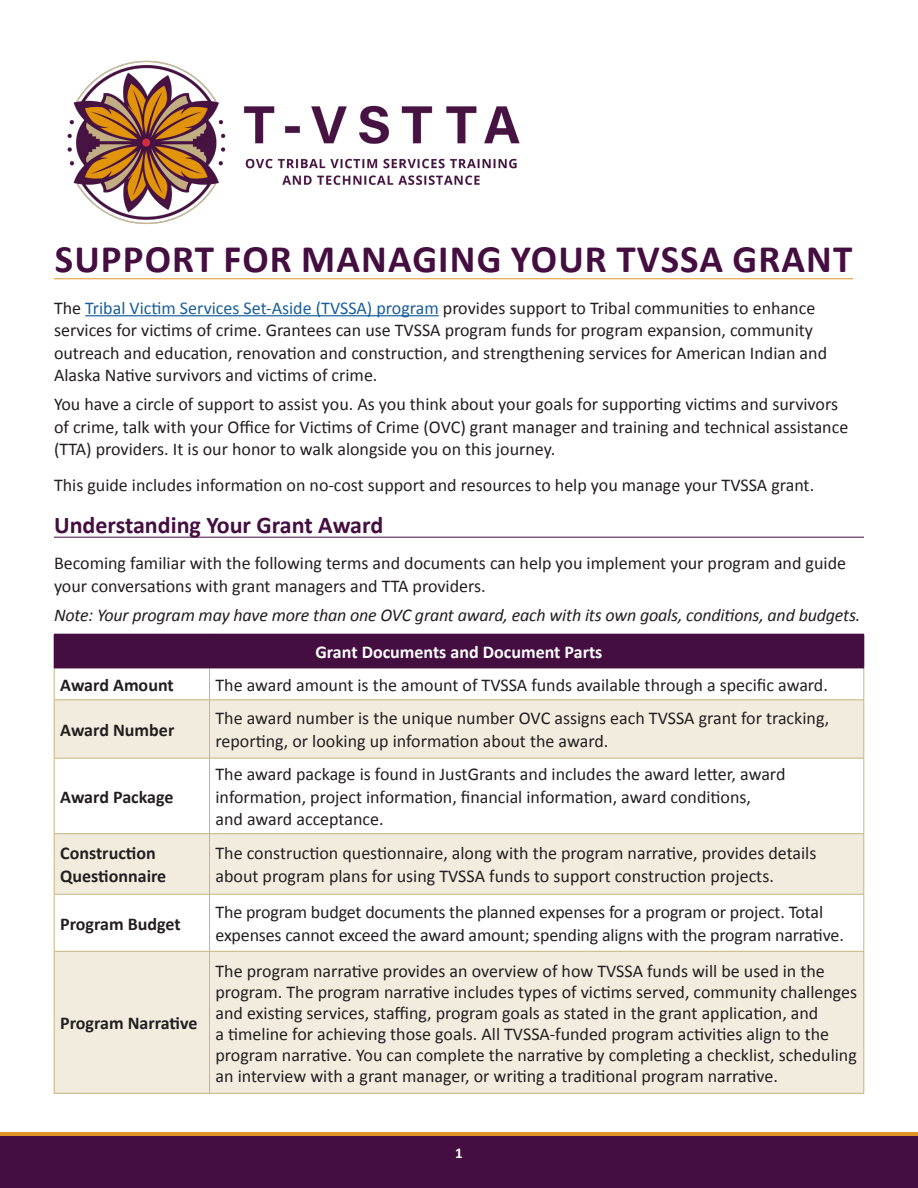
<style>
.page{position:relative;width:918px;height:1188px;background:#fff}
.page>*{position:absolute;margin:0;border:0;box-sizing:border-box;transform-origin:0 0}
.t1{font:700 39px "Calibri";letter-spacing:.03em;color:#450e40}
.t2{font:700 24px "Calibri";color:#450e40}
.Body_Copy{font:18px/22.5px "Calibri";color:#231f20}
.Body_Copy-2{font:italic 18px "Calibri";letter-spacing:-.01em;color:#231f20}
.Body_Copy-3{font:700 18px/22.5px "Calibri";color:#231f20}
.Body_Copy-4{font:700 18px "Calibri";color:#fff}
.t3{font:700 15px "Calibri";color:#fff}
.s1{color:#175d9e}
</style>
<div class="page">
<img style="left:67px;top:60px;width:453px;height:164px">
<div style="left:0;top:1134px;width:918px;height:54px;background:#450e40"></div>
<hr style="left:0;top:1132px;width:918px;height:4px;background:#e19325">
<hr style="left:85px;top:315px;width:354px;height:1px;background:#175d9e">
<hr style="left:54px;top:537px;width:810px;height:1px;background:#450e40">
<div style="left:54px;top:634px;width:810px;height:34px;background:#450e40"></div>
<svg style="left:55px;top:701px;width:809px;height:392px;fill:#f2ecdf"></svg>
<hr style="left:54px;top:668px;width:1px;height:32px;background:#c6b47d">
<hr style="left:209px;top:668px;width:1px;height:32px;background:#c6b47d">
<hr style="left:864px;top:668px;width:1px;height:32px;background:#c6b47d">
<hr style="left:54px;top:700px;width:156px;height:1px;background:#c6b47d">
<hr style="left:54px;top:700px;width:1px;height:58px;background:#c6b47d">
<hr style="left:210px;top:700px;width:654px;height:1px;background:#c6b47d">
<hr style="left:209px;top:700px;width:1px;height:58px;background:#c6b47d">
<hr style="left:864px;top:700px;width:1px;height:58px;background:#c6b47d">
<hr style="left:54px;top:758px;width:156px;height:1px;background:#c6b47d">
<hr style="left:54px;top:758px;width:1px;height:76px;background:#c6b47d">
<hr style="left:210px;top:758px;width:654px;height:1px;background:#c6b47d">
<hr style="left:209px;top:758px;width:1px;height:76px;background:#c6b47d">
<hr style="left:864px;top:758px;width:1px;height:76px;background:#c6b47d">
<hr style="left:54px;top:833px;width:156px;height:1px;background:#c6b47d">
<hr style="left:54px;top:834px;width:1px;height:60px;background:#c6b47d">
<hr style="left:210px;top:833px;width:654px;height:1px;background:#c6b47d">
<hr style="left:209px;top:834px;width:1px;height:60px;background:#c6b47d">
<hr style="left:864px;top:834px;width:1px;height:60px;background:#c6b47d">
<hr style="left:54px;top:894px;width:156px;height:1px;background:#c6b47d">
<hr style="left:54px;top:894px;width:1px;height:57px;background:#c6b47d">
<hr style="left:210px;top:894px;width:654px;height:1px;background:#c6b47d">
<hr style="left:209px;top:894px;width:1px;height:57px;background:#c6b47d">
<hr style="left:864px;top:894px;width:1px;height:57px;background:#c6b47d">
<hr style="left:54px;top:951px;width:156px;height:1px;background:#c6b47d">
<hr style="left:54px;top:951px;width:1px;height:142px;background:#c6b47d">
<hr style="left:210px;top:951px;width:654px;height:1px;background:#c6b47d">
<hr style="left:209px;top:951px;width:1px;height:142px;background:#c6b47d">
<hr style="left:864px;top:951px;width:1px;height:142px;background:#c6b47d">
<hr style="left:54px;top:1093px;width:156px;height:1px;background:#c6b47d">
<hr style="left:210px;top:1093px;width:654px;height:1px;background:#c6b47d">
<hr style="left:864px;top:634px;width:1px;height:34px;background:#450e40">
<hr style="left:54px;top:668px;width:156px;height:1px;background:#450e40">
<hr style="left:210px;top:668px;width:654px;height:1px;background:#450e40">
<hr style="left:54px;top:278px;width:799px;height:1px;background:#e19325">
<h1 class="t1" style="left:55px;top:231px;width:799px">SUPPORT FOR MANAGING YOUR TVSSA GRANT</h1>
<p class="Body_Copy" style="left:54px;top:296px;width:775px">The <span class="s1">Tribal Victim Services Set-Aside (TVSSA) program</span> provides support to Tribal communities to enhance services for victims of crime. Grantees can use TVSSA program funds for program expansion, community outreach and education, renovation and construction, and strengthening services for American Indian and Alaska Native survivors and victims of crime.</p>
<p class="Body_Copy" style="left:54px;top:393px;width:796px">You have a circle of support to assist you. As you think about your goals for supporting victims and survivors of crime, talk with your Office for Victims of Crime (OVC) grant manager and training and technical assistance (TTA) providers. It is our honor to walk alongside you on this journey.</p>
<p class="Body_Copy" style="left:54px;top:474px;width:762px">This guide includes information on no-cost support and resources to help you manage your TVSSA grant.</p>
<h1 class="t2" style="left:54px;top:509px;width:331px">Understanding Your Grant Award</h1>
<p class="Body_Copy" style="left:54px;top:552px;width:794px">Becoming familiar with the following terms and documents can help you implement your program and guide your conversations with grant managers and TTA providers.</p>
<p class="Body_Copy-2" style="left:54px;top:603px;width:808px">Note: Your program may have more than one OVC grant award, each with its own goals, conditions, and budgets.</p>
<p class="Body_Copy-4" style="left:316px;top:639px;width:288px">Grant Documents and Document Parts</p>
<p class="Body_Copy-3" style="left:60px;top:673px;width:115px">Award Amount</p>
<p class="Body_Copy" style="left:216px;top:673px;width:614px">The award amount is the amount of TVSSA funds available through a specific award.</p>
<p class="Body_Copy-3" style="left:60px;top:718px;width:116px">Award Number</p>
<p class="Body_Copy" style="left:216px;top:707px;width:615px">The award number is the unique number OVC assigns each TVSSA grant for tracking, reporting, or looking up information about the award.</p>
<p class="Body_Copy-3" style="left:60px;top:785px;width:115px">Award Package</p>
<p class="Body_Copy" style="left:216px;top:762px;width:571px">The award package is found in JustGrants and includes the award letter, award information, project information, financial information, award conditions,<br>and award acceptance.</p>
<p class="Body_Copy-3" style="left:60px;top:842px;width:108px">Construction<br>Questionnaire</p>
<p class="Body_Copy" style="left:216px;top:842px;width:602px">The construction questionnaire, along with the program narrative, provides details about program plans for using TVSSA funds to support construction projects.</p>
<p class="Body_Copy-3" style="left:60px;top:912px;width:122px">Program Budget</p>
<p class="Body_Copy" style="left:216px;top:901px;width:630px">The program budget documents the planned expenses for a program or project. Total expenses cannot exceed the award amount; spending aligns with the program narrative.</p>
<p class="Body_Copy-3" style="left:60px;top:1011px;width:139px">Program Narrative</p>
<p class="Body_Copy" style="left:216px;top:960px;width:643px;line-height:21px">The program narrative provides an overview of how TVSSA funds will be used in the program. The program narrative includes types of victims served, community challenges and existing services, staffing, program goals as stated in the grant application, and<br>a timeline for achieving those goals. All TVSSA-funded program activities align to the program narrative. You can complete the narrative by completing a checklist, scheduling an interview with a grant manager, or writing a traditional program narrative.</p>
<p class="t3" style="left:455px;top:1142px;width:9px">1</p>
</div>
